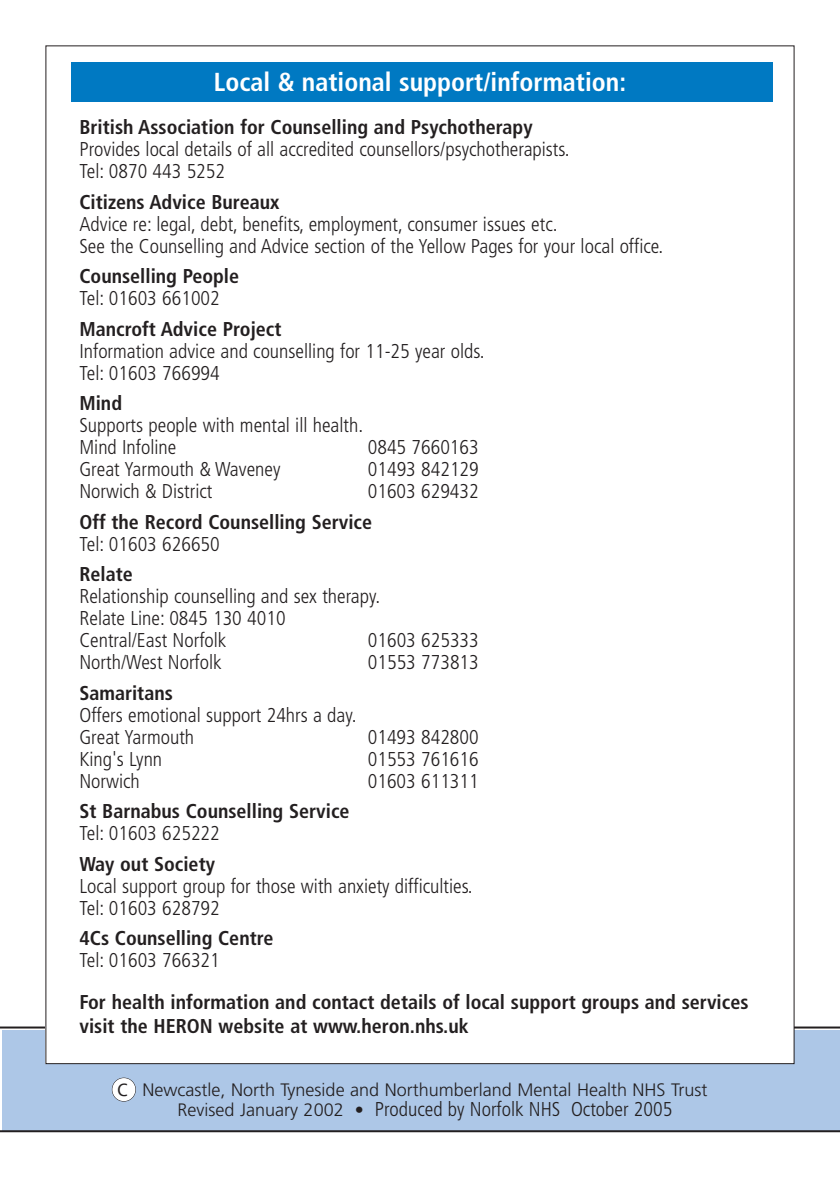
<style>
.page{position:relative;width:840px;height:1191px;background:#fff}
.page>*{position:absolute;margin:0;border:0;box-sizing:border-box;transform-origin:0 0}
.t1{font:700 condensed 26px "Frutiger";color:#fff}
.t2{font:300 condensed 20px/22px "Frutiger";color:#231f20}
.t3{font:700 condensed 20px/24px "Frutiger";color:#231f20}
.t4{font:300 18px "Frutiger";color:#231f20}
.s1{font-size:24px}
.s2{font-stretch:normal;font-size:18px}
</style>
<div class="page">
<div style="left:2px;top:1030px;width:837px;height:102px;background:#adc7e7"></div>
<hr style="left:0;top:1026px;width:839px;height:2px;background:#231f20">
<hr style="left:0;top:1130px;width:839px;height:2px;background:#231f20">
<div style="left:46px;top:46px;width:747px;height:1017px;background:#fff"></div>
<div style="left:71px;top:62px;width:701px;height:40px;background:#0079c2"></div>
<div style="left:112px;top:1077px;width:24px;height:24px;background:#fff;border-radius:50%"></div>
<div style="left:112px;top:1077px;width:24px;height:24px;border:1px solid #231f20;border-radius:50%"></div>
<h1 class="t1" style="left:214px;top:71px;width:413px">Local &amp; national support/information:</h1>
<p class="t3" style="left:79px;top:117px;width:454px">British Association for Counselling and Psychotherapy</p>
<p class="t2" style="left:79px;top:140px;width:491px">Provides local details of all accredited counsellors/psychotherapists.<br>Tel: 0870 443 5252</p>
<p class="t3" style="left:79px;top:191px;width:201px">Citizens Advice Bureaux</p>
<p class="t2" style="left:79px;top:214px;width:585px">Advice re: legal, debt, benefits, employment, consumer issues etc.<br>See the Counselling and Advice section of the Yellow Pages for your local office.</p>
<p class="t3" style="left:79px;top:266px;width:161px">Counselling People</p>
<p class="t2" style="left:79px;top:289px;width:142px">Tel: 01603 661002</p>
<p class="t3" style="left:79px;top:318px;width:203px">Mancroft Advice Project</p>
<p class="t2" style="left:79px;top:341px;width:406px">Information advice and counselling for 11-25 year olds.<br>Tel: 01603 766994</p>
<p class="t3" style="left:79px;top:393px;width:44px">Mind</p>
<p class="t2" style="left:79px;top:416px;width:285px">Supports people with mental ill health.<br>Mind Infoline</p>
<p class="t2" style="left:367px;top:438px;width:112px">0845 7660163</p>
<p class="t2" style="left:79px;top:460px;width:202px">Great Yarmouth &amp; Waveney</p>
<p class="t2" style="left:367px;top:460px;width:112px">01493 842129</p>
<p class="t2" style="left:79px;top:482px;width:134px">Norwich &amp; District</p>
<p class="t2" style="left:367px;top:482px;width:112px">01603 629432</p>
<p class="t3" style="left:79px;top:511px;width:294px">Off the Record Counselling Service</p>
<p class="t2" style="left:79px;top:534px;width:142px">Tel: 01603 626650</p>
<p class="t3" style="left:79px;top:564px;width:55px">Relate</p>
<p class="t2" style="left:79px;top:587px;width:302px">Relationship counselling and sex therapy.<br>Relate Line: 0845 130 4010<br>Central/East Norfolk</p>
<p class="t2" style="left:367px;top:631px;width:112px">01603 625333</p>
<p class="t2" style="left:79px;top:653px;width:144px">North/West Norfolk</p>
<p class="t2" style="left:367px;top:653px;width:112px">01553 773813</p>
<p class="t3" style="left:79px;top:682px;width:95px">Samaritans</p>
<p class="t2" style="left:79px;top:705px;width:279px">Offers emotional support 24hrs a day.<br>Great Yarmouth</p>
<p class="t2" style="left:367px;top:727px;width:112px">01493 842800</p>
<p class="t2" style="left:79px;top:749px;width:84px">King's Lynn</p>
<p class="t2" style="left:367px;top:749px;width:112px">01553 761616</p>
<p class="t2" style="left:79px;top:771px;width:62px">Norwich</p>
<p class="t2" style="left:367px;top:771px;width:112px">01603 611311</p>
<p class="t3" style="left:79px;top:801px;width:271px">St Barnabus Counselling Service</p>
<p class="t2" style="left:79px;top:824px;width:142px">Tel: 01603 625222</p>
<p class="t3" style="left:79px;top:853px;width:137px">Way out Society</p>
<p class="t2" style="left:79px;top:876px;width:394px">Local support group for those with anxiety difficulties.<br>Tel: 01603 628792</p>
<p class="t3" style="left:79px;top:928px;width:195px">4Cs Counselling Centre</p>
<p class="t2" style="left:79px;top:951px;width:142px">Tel: 01603 766321</p>
<p class="t3" style="left:79px;top:992px;width:670px">For health information and contact details of local support groups and services visit the HERON website at www.heron.nhs.uk</p>
<p class="t4" style="left:117px;top:1082px;width:591px"><span class="s1">c</span> Newcastle, North Tyneside and Northumberland Mental Health NHS Trust</p>
<p class="t2" style="left:177px;top:1099px;width:496px"><span class="s2">Revised January 2002 •</span> Produced by Norfolk NHS October 2005</p>
</div>
